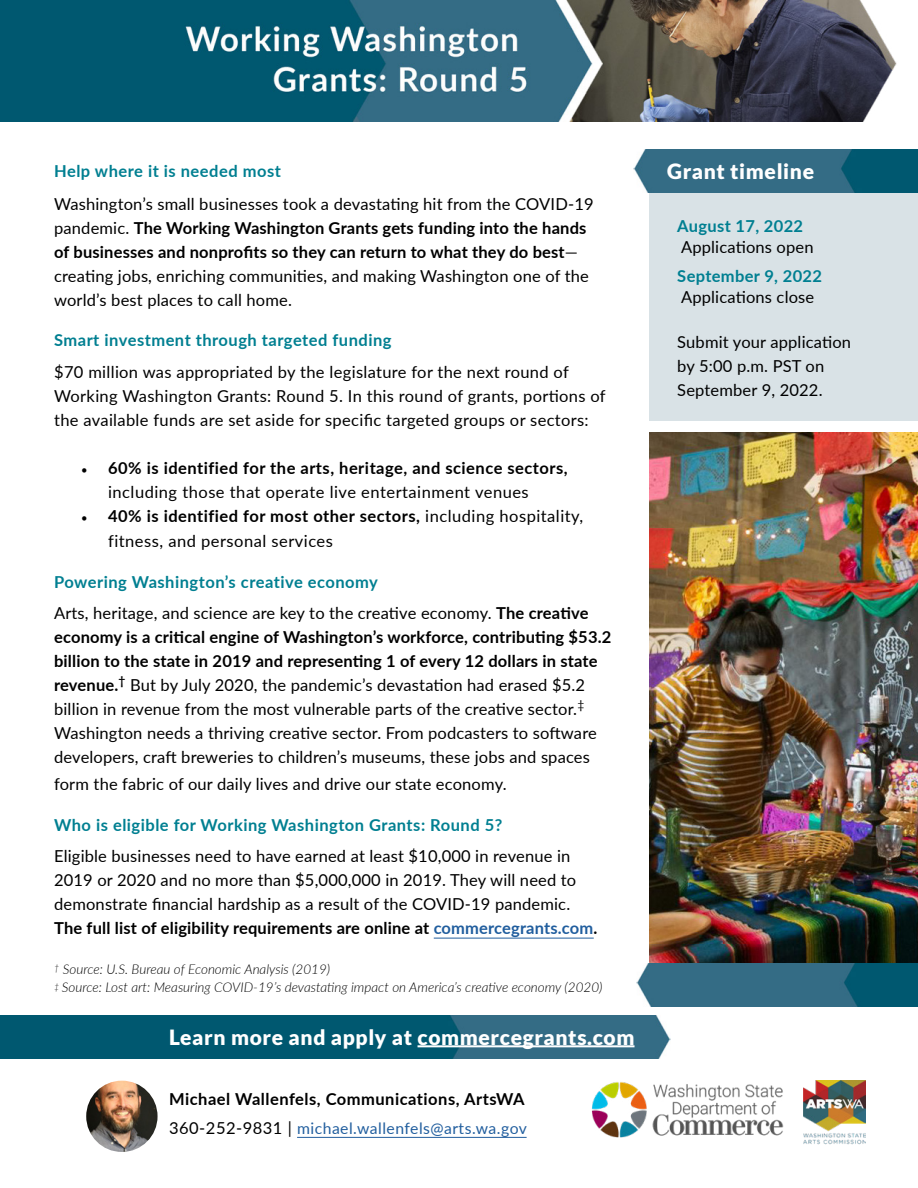
<style>
.page{position:relative;width:918px;height:1188px;background:#fff}
.page>*{position:absolute;margin:0;border:0;box-sizing:border-box;transform-origin:0 0}
.t1{font:900 21px "Lato";letter-spacing:.03em;color:#fff}
.t2{font:16.5px/24px "Lato";letter-spacing:.01em;color:#000}
.t3{font:700 16.5px/24px "Lato";letter-spacing:.03em;color:#000}
.t4{font:700 16.5px "Lato";letter-spacing:.03em;color:#007f91}
.t5{font:16.5px/25.5px "Lato";letter-spacing:.03em;color:#000}
.t6{font:15.75px "Lato";letter-spacing:.03em;color:#215e9e}
.t7{font:italic 300 13.5px/18px "Lato";color:#000}
.s1{font-weight:700}
.s2{font-family:"Minion Pro";font-weight:400}
.s3{font-weight:400}
.s4{font-family:"Minion Pro"}
.s5{font-weight:700;color:#007f91}
.s6{font-weight:700;color:#215e9e}
.s7{font-size:9px}
.s8{font-size:16.5px;color:#000}
</style>
<div class="page">
<img style="left:650px;top:433px;width:268px;height:530px">
<img style="left:0;top:1015px;width:671px;height:43px">
<hr style="left:434px;top:938px;width:160px;height:1px;background:#215e9e">
<hr style="left:418px;top:1045px;width:217px;height:2px;background:#fff">
<div style="left:649px;top:191px;width:269px;height:229px;background:#d9e2e6"></div>
<img style="left:634px;top:149px;width:284px;height:43px">
<img style="left:637px;top:963px;width:281px;height:43px">
<hr style="left:297px;top:1137px;width:230px;height:1px;background:#215e9e">
<img style="left:86px;top:1081px;width:72px;height:71px;border-radius:36px">
<img style="left:591px;top:1082px;width:193px;height:56px">
<img style="left:803px;top:1081px;width:62px;height:64px">
<img style="left:1px;top:0;width:896px;height:122px">
<p class="t4" style="left:54px;top:159px;width:228px">Help where it is needed most</p>
<p class="t2" style="left:54px;top:191px;width:541px">Washington’s small businesses took a devastating hit from the COVID-19 pandemic. <span class="s1">The Working Washington Grants gets funding into the hands of businesses and nonprofits so they can return to what they do best</span>— creating jobs, enriching communities, and making Washington one of the world’s best places to call home.</p>
<p class="t4" style="left:54px;top:328px;width:339px">Smart investment through targeted funding</p>
<p class="t2" style="left:54px;top:359px;width:553px">$70 million was appropriated by the legislature for the next round of<br>Working Washington Grants: Round 5. In this round of grants, portions of the available funds are set aside for specific targeted groups or sectors:</p>
<p class="t3" style="left:108px;top:455px;width:461px;text-indent:-27px"><span class="s2">•</span> 60% is identified for the arts, heritage, and science sectors, <span class="s3">including those that operate live entertainment venues</span></p>
<p class="t5" style="left:108px;top:502px;width:477px;text-indent:-27px"><span class="s4">•</span> <span class="s1">40% is identified for most other sectors,</span> including hospitality, fitness, and personal services</p>
<p class="t2" style="left:54px;top:565px;width:536px;line-height:31.5px"><span class="s5">Powering Washington’s creative economy<br></span>Arts, heritage, and science are key to the creative economy. <span class="s1">The creative</span></p>
<p class="t2" style="left:54px;top:625px;width:559px"><span class="s1">economy is a critical engine of Washington’s workforce, contributing $53.2 billion to the state in 2019 and representing 1 of every 12 dollars in state revenue.</span><sup>†</sup> But by July 2020, the pandemic’s devastation had erased $5.2 billion in revenue from the most vulnerable parts of the creative sector.<sup>‡ </sup>Washington needs a thriving creative sector. From podcasters to software developers, craft breweries to children’s museums, these jobs and spaces</p>
<p class="t2" style="left:54px;top:772px;width:454px">form the fabric of our daily lives and drive our state economy.</p>
<p class="t4" style="left:54px;top:813px;width:450px">Who is eligible for Working Washington Grants: Round 5?</p>
<p class="t2" style="left:54px;top:844px;width:545px">Eligible businesses need to have earned at least $10,000 in revenue in 2019 or 2020 and no more than $5,000,000 in 2019. They will need to demonstrate financial hardship as a result of the COVID-19 pandemic.<br><span class="s1">The full list of eligibility requirements are online at</span> <span class="s6">commercegrants.com</span><span class="s1">.</span></p>
<p class="t7" style="left:54px;top:959px;width:550px"><sup>†</sup> Source: U.S. Bureau of Economic Analysis (2019)<br><span class="s7">‡</span> Source: Lost art: Measuring COVID-19’s devastating impact on America’s creative economy (2020)</p>
<p class="t1" style="left:169px;top:1025px;width:467px">Learn more and apply at commercegrants.com</p>
<p class="t3" style="left:169px;top:1086px;width:357px">Michael Wallenfels, Communications, ArtsWA</p>
<p class="t6" style="left:169px;top:1117px;width:359px"><span class="s8">360-252-9831 |</span> michael.wallenfels@arts.wa.gov</p>
<p class="t1" style="left:667px;top:159px;width:149px">Grant timeline</p>
<p class="t4" style="left:677px;top:214px;width:127px">August 17, 2022</p>
<p class="t2" style="left:681px;top:234px;width:134px">Applications open</p>
<p class="t4" style="left:677px;top:263px;width:146px">September 9, 2022</p>
<p class="t2" style="left:681px;top:284px;width:135px">Applications close</p>
<p class="t2" style="left:677px;top:329px;width:175px">Submit your application by 5:00 p.m. PST on<br>September 9, 2022.</p>
</div>
